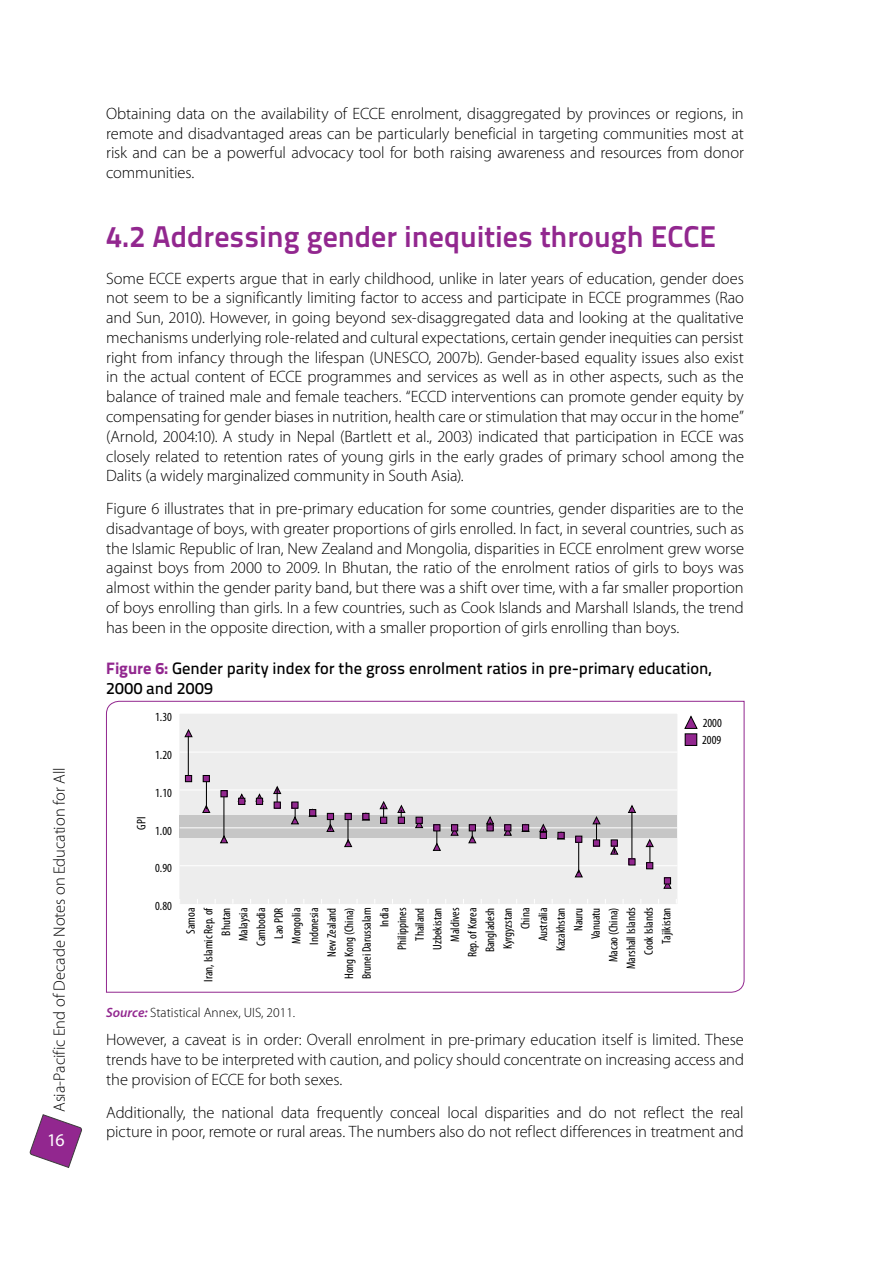
<style>
.page{position:relative;width:893px;height:1263px;background:#fff}
.page>*{position:absolute;margin:0;border:0;box-sizing:border-box;transform-origin:0 0}
.t1{font:30px "Titillium Text 25 L 800 wt";color:#92278f}
.t2{font:18px "Myriad Pro";color:#fff}
.t3{font:300 16.5px/19.8px "Myriad Pro";letter-spacing:-.01em;color:#000;text-align:justify}
.t4{font:16.5px/19.8px "Titillium Text 25 L 600 wt";color:#000}
.t5{font:300 13.5px "Myriad Pro";color:#000}
.t6{font:condensed 12.45px/17.5px "Myriad Pro";color:#000;text-align:right}
.s1{font-family:"Titillium Text 25 L 999 wt";color:#92278f}
.s2{font-weight:600;font-style:italic;color:#92278f}
</style>
<div class="page">
<svg style="left:29px;top:1114px;width:53px;height:54px"></svg>
<svg style="left:106px;top:701px;width:638px;height:292px"></svg>
<p class="t3" style="left:50px;top:1112px;width:346px;rotate:-90deg">Asia-Pacific End of Decade Notes on Education for All</p>
<p class="t2" style="left:47px;top:1133px;width:19px">16</p>
<p class="t3" style="left:106px;top:105px;width:639px">Obtaining data on the availability of ECCE enrolment, disaggregated by provinces or regions, in remote and disadvantaged areas can be particularly beneficial in targeting communities most at risk and can be a powerful advocacy tool for both raising awareness and resources from donor communities.</p>
<h1 class="t1" style="left:106px;top:225px;width:611px">4.2 Addressing gender inequities through ECCE</h1>
<p class="t3" style="left:106px;top:269px;width:639px">Some ECCE experts argue that in early childhood, unlike in later years of education, gender does not seem to be a significantly limiting factor to access and participate in ECCE programmes (Rao and Sun, 2010). However, in going beyond sex-disaggregated data and looking at the qualitative mechanisms underlying role-related and cultural expectations, certain gender inequities can persist right from infancy through the lifespan (UNESCO, 2007b). Gender-based equality issues also exist in the actual content of ECCE programmes and services as well as in other aspects, such as the balance of trained male and female teachers. “ECCD interventions can promote gender equity by compensating for gender biases in nutrition, health care or stimulation that may occur in the home” (Arnold, 2004:10). A study in Nepal (Bartlett et al., 2003) indicated that participation in ECCE was closely related to retention rates of young girls in the early grades of primary school among the Dalits (a widely marginalized community in South Asia).</p>
<p class="t3" style="left:106px;top:500px;width:639px">Figure 6 illustrates that in pre-primary education for some countries, gender disparities are to the disadvantage of boys, with greater proportions of girls enrolled. In fact, in several countries, such as the Islamic Republic of Iran, New Zealand and Mongolia, disparities in ECCE enrolment grew worse against boys from 2000 to 2009. In Bhutan, the ratio of the enrolment ratios of girls to boys was almost within the gender parity band, but there was a shift over time, with a far smaller proportion of boys enrolling than girls. In a few countries, such as Cook Islands and Marshall Islands, the trend has been in the opposite direction, with a smaller proportion of girls enrolling than boys.</p>
<p class="t4" style="left:106px;top:660px;width:606px"><span class="s1">Figure 6:</span> Gender parity index for the gross enrolment ratios in pre-primary education,<br>2000 and 2009</p>
<p class="t6" style="left:155px;top:709px;width:18px">1.30</p>
<p class="t6" style="left:155px;top:747px;width:18px">1.20</p>
<p class="t6" style="left:133px;top:830px;width:14px;rotate:-90deg">GPI</p>
<p class="t6" style="left:155px;top:784px;width:18px">1.10</p>
<p class="t6" style="left:155px;top:822px;width:18px">1.00</p>
<p class="t6" style="left:155px;top:860px;width:18px">0.90</p>
<p class="t6" style="left:155px;top:898px;width:18px">0.80</p>
<p class="t6" style="left:183px;top:982px;width:76px;rotate:-90deg">Samoa<br>Iran, Islamic Rep. of<br>Bhutan<br>Malaysia<br>Cambodia<br>Lao PDR<br>Mongolia<br>Indonesia<br>New Zealand<br>Hong Kong (China)<br>Brunei Darussalam<br>India<br>Philippines<br>Thailand<br>Uzbekistan<br>Maldives<br>Rep. of Korea<br>Bangladesh<br>Kyrgyzstan<br>China<br>Australia<br>Kazakhstan<br>Nauru<br>Vanuatu<br>Macao (China)<br>Marshall Islands<br>Cook Islands<br>Tajikistan</p>
<p class="t6" style="left:702px;top:715px;width:21px;line-height:16.8px;text-align:left">2000<br>2009</p>
<p class="t5" style="left:106px;top:1007px;width:190px"><span class="s2">Source:</span> Statistical Annex, UIS, 2011.</p>
<p class="t3" style="left:106px;top:1031px;width:639px">However, a caveat is in order: Overall enrolment in pre-primary education itself is limited. These trends have to be interpreted with caution, and policy should concentrate on increasing access and the provision of ECCE for both sexes.</p>
<p class="t3" style="left:106px;top:1103px;width:639px">Additionally, the national data frequently conceal local disparities and do not reflect the real picture in poor, remote or rural areas. The numbers also do not reflect differences in treatment and</p>
</div>
